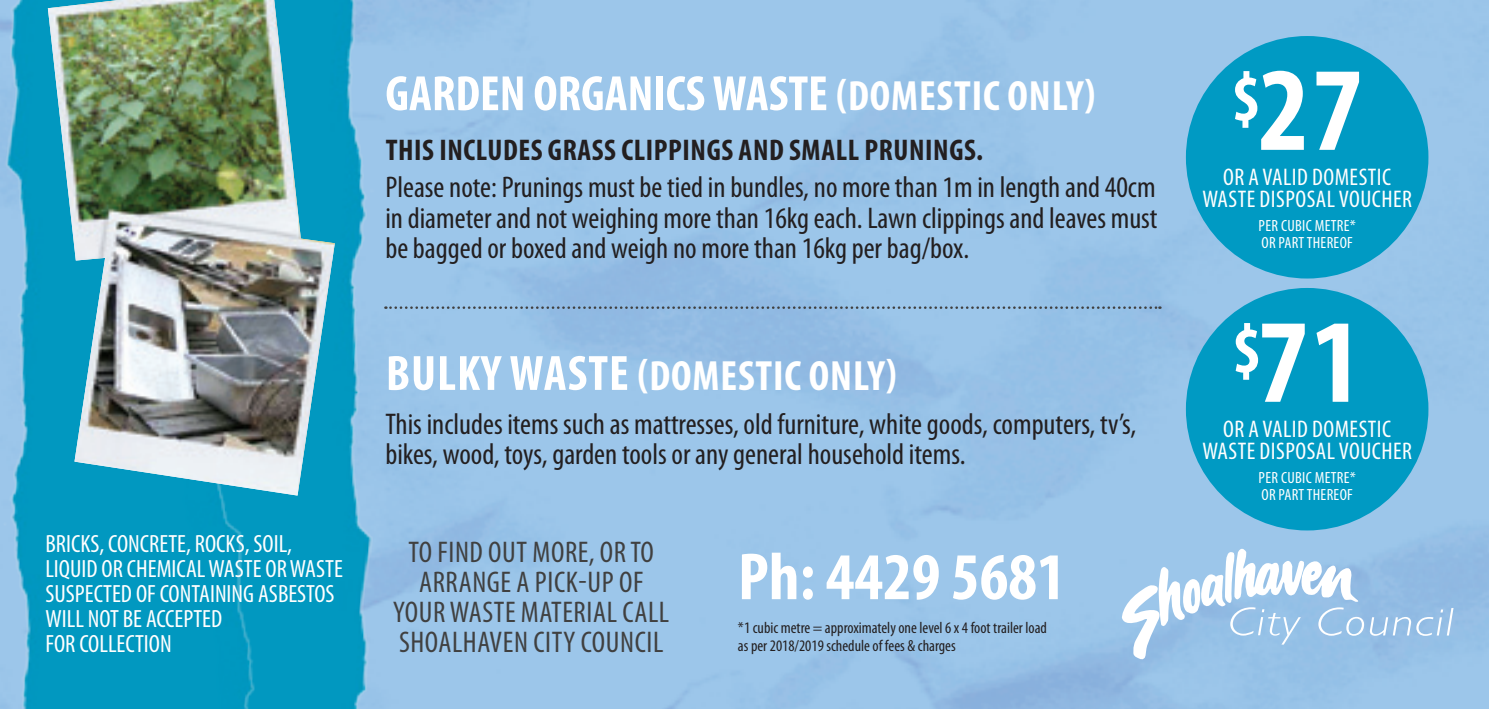
<style>
.page{position:relative;width:1489px;height:709px;background:#fff}
.page>*{position:absolute;margin:0;border:0;box-sizing:border-box;transform-origin:0 0}
.t1{font:700 condensed 120.25px "Myriad Pro";color:#fff}
.t2{font:700 condensed 67.25px "Myriad Pro";color:#fff}
.t3{font:700 condensed 50px "Myriad Pro";color:#fff}
.t4{font:700 condensed 42.5px "Myriad Pro";letter-spacing:.02em;color:#fff}
.t5{font:condensed 30px/30px "Myriad Pro";color:#231f20;text-align:justify}
.t6{font:condensed 30px/30px "Myriad Pro";letter-spacing:.02em;color:#404040;text-align:center}
.t7{font:700 condensed 30px "Myriad Pro";letter-spacing:.02em;color:#231f20}
.t8{font:condensed 25px/25px "Myriad Pro";color:#fff}
.t9{font:condensed 24.25px "Myriad Pro";letter-spacing:.02em;color:#fff}
.t10{font:condensed 16.25px/17px "Myriad Pro";letter-spacing:.02em;color:#fff}
.t11{font:condensed 16px/17.5px "Myriad Pro";color:#231f20}
.s1{font-size:42.5px}
.s2{font-size:50px}
</style>
<div class="page">
<img style="left:450px;top:0;width:1038px;height:709px">
<svg style="left:1121px;top:544px;width:242px;height:117px"></svg>
<svg style="left:1369px;top:608px;width:84px;height:28px;background:#a4c7e8"></svg>
<div style="left:1185px;top:36px;width:243px;height:242px;background:#009ac3;border-radius:50%"></div>
<div style="left:1185px;top:288px;width:243px;height:242px;background:#009ac3;border-radius:50%"></div>
<svg style="left:450px;top:306px;width:710px;height:3px;background:#7996b0"></svg>
<img style="left:314px;top:0;width:136px;height:709px">
<img style="left:0;top:0;width:314px;height:709px">
<img style="left:48px;top:0;width:287px;height:495px">
<p class="t8" style="left:45px;top:530px;width:299px">BRICKS, CONCRETE, ROCKS, SOIL,<br>LIQUID OR CHEMICAL WASTE OR WASTE<br>SUSPECTED OF CONTAINING ASBESTOS<br>WILL NOT BE ACCEPTED<br>FOR COLLECTION</p>
<p class="t3" style="left:385px;top:62px;width:711px">GARDEN ORGANICS WASTE <span class="s1">(DOMESTIC ONLY)</span></p>
<p class="t7" style="left:385px;top:132px;width:599px">THIS INCLUDES GRASS CLIPPINGS AND SMALL PRUNINGS.</p>
<p class="t5" style="left:385px;top:172px;width:773px">Please note: Prunings must be tied in bundles, no more than 1m in length and 40cm in diameter and not weighing more than 16kg each. Lawn clippings and leaves must be bagged or boxed and weigh no more than 16kg per bag/box.</p>
<p class="t4" style="left:386px;top:349px;width:512px"><span class="s2">BULKY WASTE</span> (DOMESTIC ONLY)</p>
<p class="t5" style="left:385px;top:409px;width:752px">This includes items such as mattresses, old furniture, white goods, computers, tv’s, bikes, wood, toys, garden tools or any general household items.</p>
<p class="t6" style="left:393px;top:536px;width:277px">TO FIND OUT MORE, OR TO<br>ARRANGE A PICK-UP OF<br>YOURWASTE MATERIAL CALL<br>SHOALHAVEN CITY COUNCIL</p>
<p class="t2" style="left:738px;top:534px;width:329px">Ph: 4429 5681</p>
<p class="t11" style="left:738px;top:619px;width:310px">*1 cubic metre = approximately one level 6 x 4 foot trailer load as per 2018/2019 schedule of fees &amp; charges</p>
<p class="t1" style="left:1230px;top:35px;width:133px"><sup>$</sup>27</p>
<p class="t9" style="left:1222px;top:163px;width:169px">OR A VALID DOMESTIC</p>
<p class="t9" style="left:1202px;top:185px;width:211px">WASTE DISPOSAL VOUCHER</p>
<p class="t10" style="left:1258px;top:217px;width:99px">PER CUBIC METRE*<br>OR PART THEREOF</p>
<p class="t1" style="left:1231px;top:286px;width:132px"><sup>$</sup>71</p>
<p class="t9" style="left:1222px;top:415px;width:169px">OR A VALID DOMESTIC</p>
<p class="t9" style="left:1202px;top:436px;width:211px">WASTE DISPOSAL VOUCHER</p>
<p class="t10" style="left:1258px;top:469px;width:99px">PER CUBIC METRE*<br>OR PART THEREOF</p>
</div>
